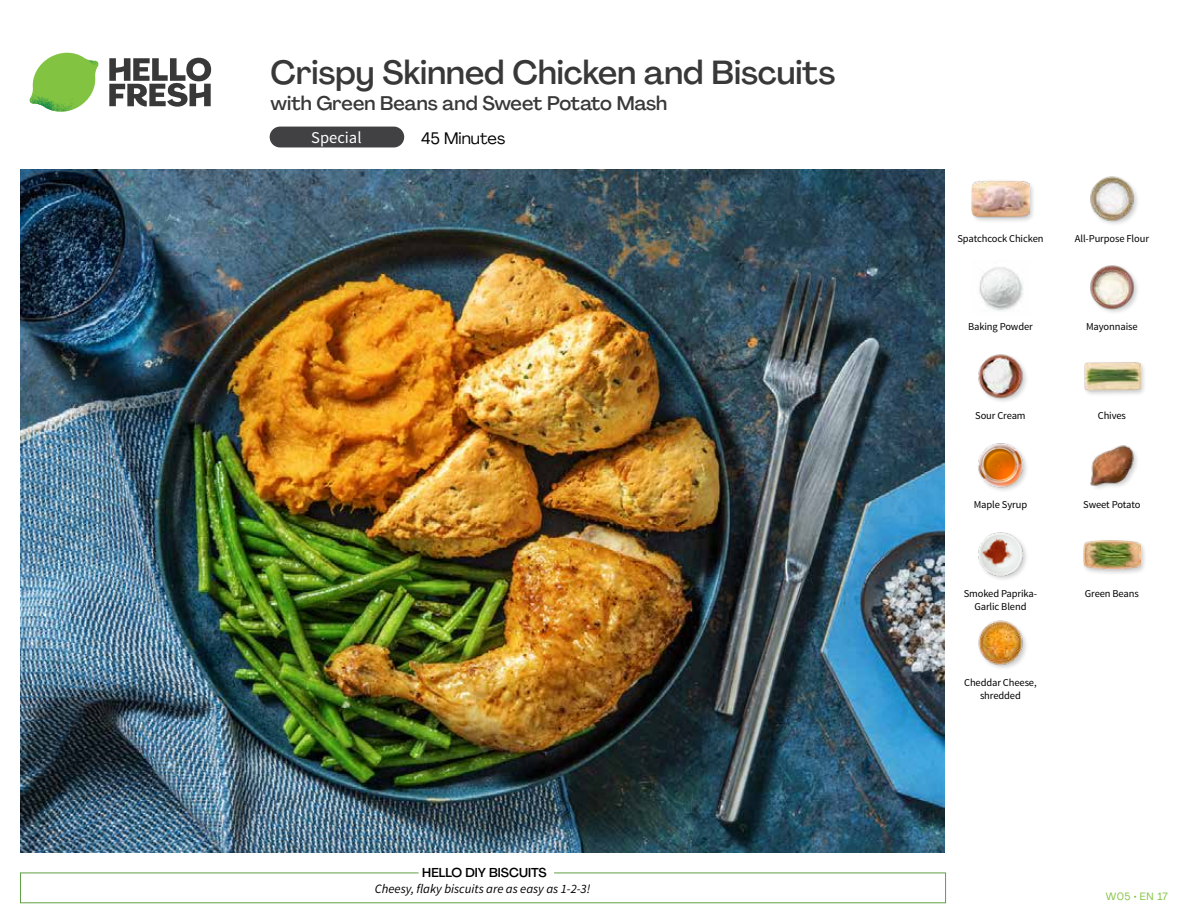
<style>
.page{position:relative;width:1188px;height:918px;background:#fff}
.page>*{position:absolute;margin:0;border:0;box-sizing:border-box;transform-origin:0 0}
.t1{font:500 33px "Agrandir";color:#383839}
.t2{font:500 19.5px "Agrandir";color:#383839}
.t3{font:16.5px "Agrandir";color:#000}
.t4{font:16.5px "Source Sans Pro";color:#fff}
.t5{font:italic 12.75px "Source Sans Pro";color:#000}
.t6{font:500 12.75px "Agrandir";color:#000}
.t7{font:10.5px/13.5px "Source Sans Pro";letter-spacing:-.01em;color:#000;text-align:center}
.t8{font:10.5px "Agrandir";letter-spacing:.04em;color:#82c341}
</style>
<div class="page">
<div style="left:270px;top:127px;width:134px;height:20px;background:#414042;border-radius:10px"></div>
<svg style="left:109px;top:57px;width:102px;height:50px"></svg>
<svg style="left:34px;top:53px;width:62px;height:40px"></svg>
<img style="left:67px;top:53px;width:32px;height:26px">
<img style="left:33px;top:75px;width:59px;height:11px">
<img style="left:29px;top:79px;width:61px;height:33px">
<img style="left:65px;top:86px;width:27px;height:25px">
<div style="left:20px;top:873px;width:926px;height:30px;border:1px solid #609f43"></div>
<div style="left:419px;top:865px;width:135px;height:15px;background:#fff"></div>
<img style="left:21px;top:170px;width:924px;height:682px">
<img style="left:978px;top:620px;width:48px;height:48px">
<div style="left:1082px;top:538px;width:65px;height:38px;background:#000;opacity:.2"></div>
<img style="left:1083px;top:538px;width:58px;height:38px">
<img style="left:978px;top:532px;width:49px;height:48px">
<img style="left:1090px;top:445px;width:47px;height:44px">
<img style="left:978px;top:443px;width:49px;height:48px">
<div style="left:1083px;top:361px;width:64px;height:37px;background:#000;opacity:.2"></div>
<img style="left:1083px;top:361px;width:58px;height:37px">
<img style="left:978px;top:354px;width:49px;height:48px">
<img style="left:1090px;top:265px;width:48px;height:48px">
<img style="left:979px;top:267px;width:44px;height:44px">
<img style="left:1090px;top:176px;width:48px;height:48px">
<div style="left:971px;top:179px;width:65px;height:45px;background:#000;opacity:.2"></div>
<img style="left:972px;top:179px;width:57px;height:45px">
<h1 class="t1" style="left:271px;top:52px;width:566px">Crispy Skinned Chicken and Biscuits</h1>
<h2 class="t2" style="left:271px;top:91px;width:398px">with Green Beans and Sweet Potato Mash</h2>
<h3 class="t4" style="left:311px;top:128px;width:52px">Special</h3>
<h3 class="t3" style="left:421px;top:128px;width:86px">45 Minutes</h3>
<p class="t6" style="left:422px;top:864px;width:126px">HELLO DIY BISCUITS</p>
<p class="t5" style="left:375px;top:881px;width:217px">Cheesy, flaky biscuits are as easy as 1-2-3!</p>
<p class="t7" style="left:957px;top:232px;width:88px">Spatchcock Chicken</p>
<p class="t7" style="left:1075px;top:232px;width:76px">All-Purpose Flour</p>
<p class="t7" style="left:968px;top:320px;width:66px">Baking Powder</p>
<p class="t7" style="left:1086px;top:320px;width:53px">Mayonnaise</p>
<p class="t7" style="left:975px;top:409px;width:52px">Sour Cream</p>
<p class="t7" style="left:1098px;top:409px;width:30px">Chives</p>
<p class="t7" style="left:974px;top:498px;width:55px">Maple Syrup</p>
<p class="t7" style="left:1083px;top:498px;width:59px">Sweet Potato</p>
<p class="t7" style="left:964px;top:587px;width:75px">Smoked Paprika-</p>
<p class="t7" style="left:1085px;top:587px;width:55px">Green Beans</p>
<p class="t7" style="left:974px;top:600px;width:54px">Garlic Blend</p>
<p class="t7" style="left:964px;top:675px;width:74px">Cheddar Cheese, shredded</p>
<p class="t8" style="left:1106px;top:890px;width:64px">W05 • EN 17</p>
</div>
